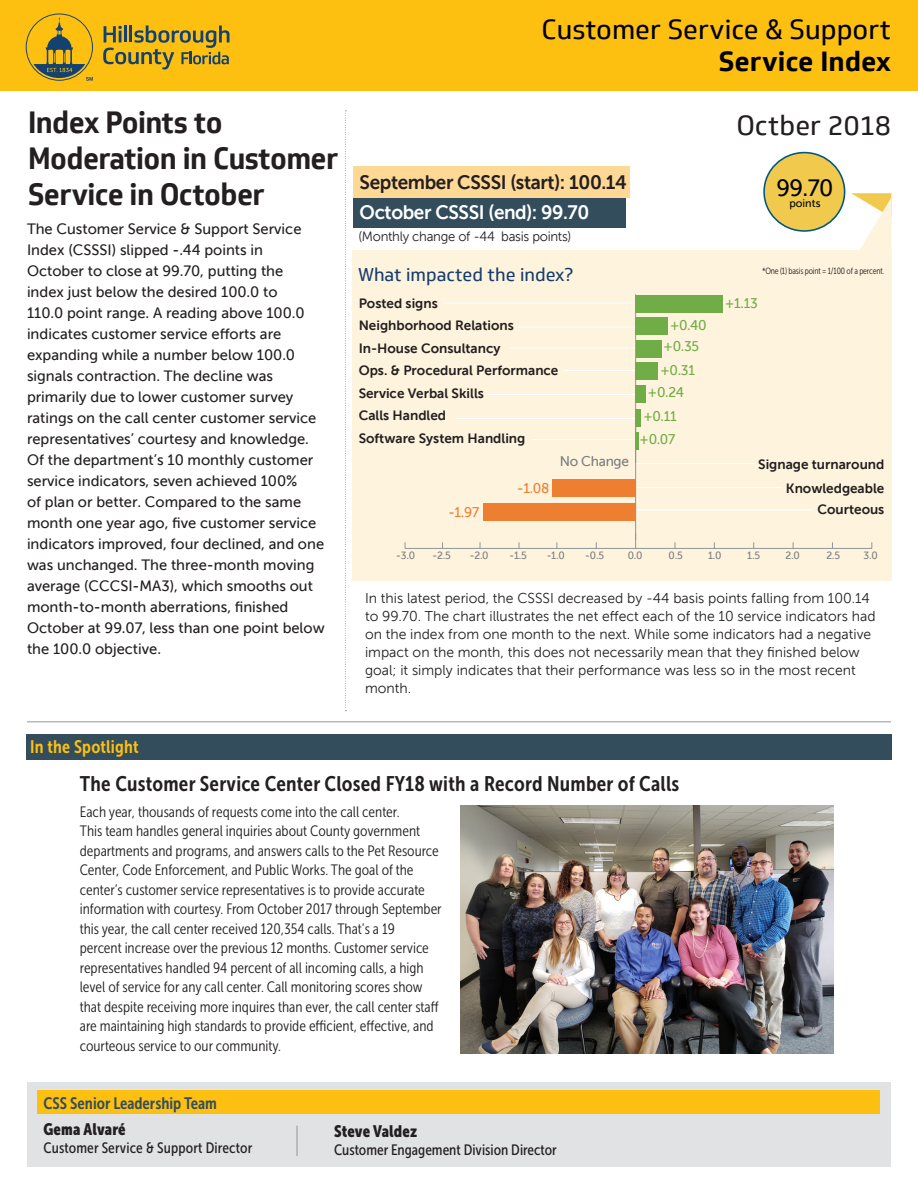
<style>
.page{position:relative;width:918px;height:1189px;background:#fff}
.page>*{position:absolute;margin:0;border:0;box-sizing:border-box;transform-origin:0 0}
.t1{font:700 30px/36px "Soleto";letter-spacing:-.02em;color:#231f20;scale:.94 1}
.t2{font:27px/32.4px "Soleto";color:#000;text-align:right}
.t3{font:27px "Soleto";color:#231f20}
.t4{font:23.55px "Museo Sans 500";color:#000}
.t5{font:21px "Museo Sans Cond 700";letter-spacing:.01em;color:#231f20}
.t6{font:19.5px "Museo Sans 700";letter-spacing:-.02em;color:#231f20}
.t7{font:19.5px "Museo Sans 700";letter-spacing:-.02em;color:#fff}
.t8{font:18px "Soleto";color:#163d6f}
.t9{font:18px "Museo Sans Cond 700";letter-spacing:.01em;color:#fdc011}
.t10{font:16.5px "Museo Sans Cond 700";color:#334d5c}
.t11{font:16.5px "Museo Sans Cond 900";letter-spacing:.005em;color:#231f20}
.t12{font:15px/21px "Museo Sans 500";color:#231f20}
.t13{font:15px/19.5px "Museo Sans Cond 300";color:#231f20}
.t14{font:15px "Museo Sans Cond 500";color:#231f20}
.t15{font:14.25px/18px "Museo Sans 300";color:#231f20}
.t16{font:14.1px "Museo Sans 500";letter-spacing:-.02em;color:#70ad46}
.t17{font:14.1px "Museo Sans 500";color:#ee7e30}
.t18{font:14.1px "Museo Sans 500";letter-spacing:-.02em;color:#7b7d80}
.t19{font:13.5px/24px "Museo Sans 700";color:#231f20;text-align:right}
.t20{font:13.5px "Museo Sans 300";letter-spacing:-.02em;color:#231f20}
.t21{font:11.1px "Museo Sans 500";color:#000}
.t22{font:10.5px "Museo Sans 500";color:#7b7d80}
.t23{font:9px "Museo Sans Cond 300";letter-spacing:-.02em;color:#231f20}
.s1{font-weight:700}
</style>
<div class="page">
<div style="left:352px;top:250px;width:540px;height:331px;background:#fef3dc"></div>
<div style="left:0;top:0;width:918px;height:91px;background:#fdc011"></div>
<hr style="left:27px;top:721px;width:864px;height:1px;background:#939598">
<svg style="left:103px;top:25px;width:127px;height:44px"></svg>
<svg style="left:26px;top:13px;width:67px;height:68px"></svg>
<svg style="left:345px;top:110px;width:1px;height:601px"></svg>
<div style="left:354px;top:191px;width:272px;height:36px;background:#334d5c"></div>
<div style="left:354px;top:166px;width:276px;height:32px;background:#fed895"></div>
<div style="left:764px;top:153px;width:81px;height:78px;background:#f0c94d;border-radius:50%"></div>
<div style="left:763px;top:152px;width:82px;height:80px;border:2px solid #005782;border-radius:50%"></div>
<svg style="left:851px;top:193px;width:41px;height:57px"></svg>
<hr style="left:443px;top:302px;width:200px;height:1px;background:#fff">
<hr style="left:517px;top:326px;width:119px;height:1px;background:#fff">
<hr style="left:509px;top:347px;width:127px;height:1px;background:#fff">
<hr style="left:488px;top:394px;width:147px;height:1px;background:#fff">
<hr style="left:455px;top:418px;width:181px;height:1px;background:#fff">
<hr style="left:563px;top:370px;width:73px;height:1px;background:#fff">
<hr style="left:531px;top:439px;width:105px;height:1px;background:#fff">
<hr style="left:635px;top:463px;width:120px;height:1px;background:#fff">
<hr style="left:636px;top:487px;width:147px;height:1px;background:#fff">
<hr style="left:636px;top:509px;width:177px;height:1px;background:#fff">
<hr style="left:405px;top:548px;width:467px;height:1px;background:#939598">
<hr style="left:635px;top:294px;width:1px;height:254px;background:#939598">
<div style="left:636px;top:295px;width:87px;height:17px;background:#70ad46"></div>
<div style="left:636px;top:317px;width:32px;height:18px;background:#70ad46"></div>
<div style="left:636px;top:340px;width:26px;height:17px;background:#70ad46"></div>
<div style="left:636px;top:362px;width:22px;height:18px;background:#70ad46"></div>
<svg style="left:635px;top:420px;width:1px;height:18px"></svg>
<div style="left:26px;top:735px;width:866px;height:25px;background:#334d5c"></div>
<div style="left:27px;top:1081px;width:864px;height:85px;background:#e1e2e4"></div>
<div style="left:38px;top:1090px;width:842px;height:24px;background:#fdc011"></div>
<div style="left:552px;top:478px;width:84px;height:18px;background:#ee7e30"></div>
<div style="left:483px;top:502px;width:153px;height:18px;background:#ee7e30"></div>
<hr style="left:297px;top:1125px;width:1px;height:31px;background:#939598">
<img style="left:461px;top:805px;width:373px;height:248px">
<div style="left:635px;top:385px;width:11px;height:18px;background:#70ad46"></div>
<div style="left:636px;top:409px;width:5px;height:18px;background:#70ad46"></div>
<hr style="left:636px;top:432px;width:3px;height:18px;background:#70ad46">
<p class="t1" style="left:28px;top:105px;width:331px">Index Points to<br>Moderation in Customer<br>Service in October</p>
<p class="t12" style="left:27px;top:218px;width:299px">The Customer Service &amp; Support Service Index (CSSSI) slipped -.44 points in<br>October to close at 99.70, putting the<br>index just below the desired 100.0 to<br>110.0 point range. A reading above 100.0 indicates customer service efforts are expanding while a number below 100.0 signals contraction. The decline was primarily due to lower customer survey ratings on the call center customer service representatives’ courtesy and knowledge.<br>Of the department’s 10 monthly customer service indicators, seven achieved 100%<br>of plan or better. Compared to the same month one year ago, five customer service indicators improved, four declined, and one was unchanged. The three-month moving average (CCCSI-MA3), which smooths out month-to-month aberrations, finished October at 99.07, less than one point below the 100.0 objective.</p>
<p class="t2" style="left:542px;top:13px;width:351px">Customer Service &amp; Support<br><span class="s1">Service Index</span></p>
<p class="t6" style="left:360px;top:171px;width:269px">September CSSSI (start): 100.14</p>
<p class="t7" style="left:360px;top:202px;width:231px">October CSSSI (end): 99.70</p>
<p class="t20" style="left:358px;top:229px;width:215px">(Monthly change of -44 basis points)</p>
<p class="t3" style="left:736px;top:109px;width:156px">Octber 2018</p>
<p class="t4" style="left:776px;top:175px;width:59px">99.70</p>
<p class="t21" style="left:789px;top:197px;width:33px">points</p>
<p class="t8" style="left:358px;top:263px;width:217px">What impacted the index?</p>
<p class="t23" style="left:762px;top:266px;width:124px">*One (1) basis point = 1/100 of a percent.</p>
<p class="t19" style="left:359px;top:291px;width:81px">Posted signs</p>
<p class="t19" style="left:359px;top:313px;width:157px">Neighborhood Relations</p>
<p class="t19" style="left:359px;top:336px;width:143px">In-House Consultancy</p>
<p class="t19" style="left:359px;top:358px;width:201px">Ops. &amp; Procedural Performance</p>
<p class="t19" style="left:359px;top:381px;width:127px">Service Verbal Skills</p>
<p class="t19" style="left:359px;top:404px;width:168px;line-height:22.5px;text-align:left">Calls Handled<br>Software System Handling</p>
<p class="t17" style="left:448px;top:504px;width:32px">-1.97</p>
<p class="t17" style="left:517px;top:480px;width:34px">-1.08</p>
<p class="t18" style="left:560px;top:453px;width:71px">No Change</p>
<p class="t16" style="left:670px;top:318px;width:38px">+0.40</p>
<p class="t16" style="left:664px;top:339px;width:37px">+0.35</p>
<p class="t16" style="left:661px;top:363px;width:36px">+0.31</p>
<p class="t16" style="left:648px;top:385px;width:38px">+0.24</p>
<p class="t16" style="left:643px;top:408px;width:35px">+0.11</p>
<p class="t16" style="left:640px;top:431px;width:37px">+0.07</p>
<p class="t16" style="left:725px;top:295px;width:34px">+1.13</p>
<p class="t19" style="left:758px;top:452px;width:128px">Signage turnaround<br>Knowledgeable</p>
<p class="t19" style="left:817px;top:497px;width:68px">Courteous</p>
<p class="t22" style="left:396px;top:549px;width:20px">-3.0</p>
<p class="t22" style="left:433px;top:549px;width:20px">-2.5</p>
<p class="t22" style="left:470px;top:549px;width:20px">-2.0</p>
<p class="t22" style="left:509px;top:549px;width:19px">-1.5</p>
<p class="t22" style="left:547px;top:549px;width:20px">-1.0</p>
<p class="t22" style="left:585px;top:549px;width:20px">-0.5</p>
<p class="t22" style="left:628px;top:549px;width:16px">0.0</p>
<p class="t22" style="left:669px;top:549px;width:16px">0.5</p>
<p class="t22" style="left:708px;top:549px;width:15px">1.0</p>
<p class="t22" style="left:747px;top:549px;width:14px">1.5</p>
<p class="t22" style="left:786px;top:549px;width:16px">2.0</p>
<p class="t22" style="left:826px;top:549px;width:15px">2.5</p>
<p class="t22" style="left:864px;top:549px;width:16px">3.0</p>
<p class="t15" style="left:365px;top:589px;width:512px">In this latest period, the CSSSI decreased by -44 basis points falling from 100.14 to 99.70. The chart illustrates the net effect each of the 10 service indicators had on the index from one month to the next. While some indicators had a negative impact on the month, this does not necessarily mean that they finished below goal; it simply indicates that their performance was less so in the most recent month.</p>
<p class="t9" style="left:30px;top:736px;width:110px">In the Spotlight</p>
<p class="t5" style="left:80px;top:772px;width:601px">The Customer Service Center Closed FY18 with a Record Number of Calls</p>
<p class="t13" style="left:80px;top:802px;width:363px">Each year, thousands of requests come into the call center.<br>This team handles general inquiries about County government departments and programs, and answers calls to the Pet Resource Center, Code Enforcement, and Public Works. The goal of the center’s customer service representatives is to provide accurate information with courtesy. From October 2017 through September this year, the call center received 120,354 calls. That’s a 19<br>percent increase over the previous 12 months. Customer service representatives handled 94 percent of all incoming calls, a high level of service for any call center. Call monitoring scores show that despite receiving more inquires than ever, the call center staff are maintaining high standards to provide efficient, effective, and courteous service to our community.</p>
<p class="t10" style="left:43px;top:1094px;width:175px">CSS Senior Leadership Team</p>
<p class="t11" style="left:43px;top:1120px;width:84px">Gema Alvaré</p>
<p class="t14" style="left:43px;top:1140px;width:210px">Customer Service &amp; Support Director</p>
<p class="t11" style="left:334px;top:1121px;width:85px">Steve Valdez</p>
<p class="t14" style="left:334px;top:1141px;width:224px">Customer Engagement Division Director</p>
</div>
